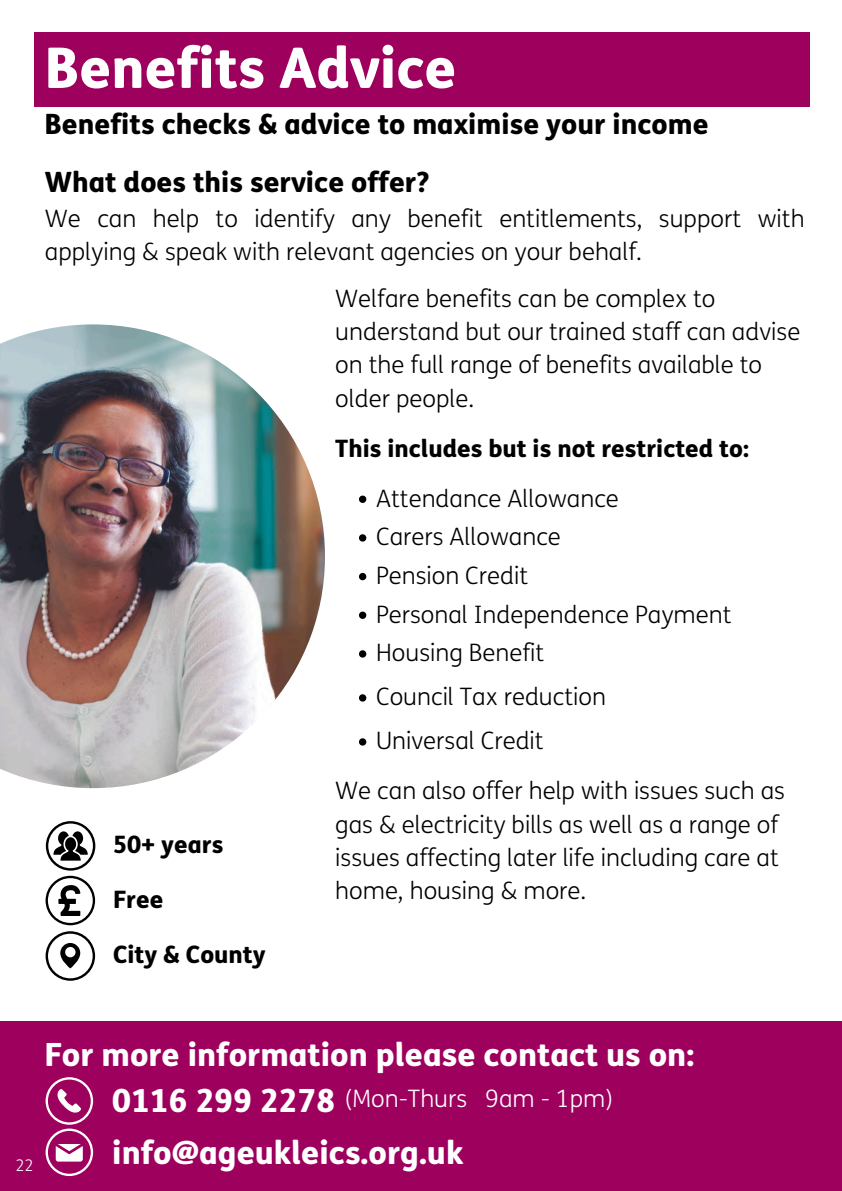
<style>
.page{position:relative;width:842px;height:1191px;background:#fff}
.page>*{position:absolute;margin:0;border:0;box-sizing:border-box;transform-origin:0 0}
.t1{font:800 56px "FS Me";color:#fff}
.t2{font:800 32px "FS Me";color:#fff}
.t3{font:800 28px "FS Me";color:#000}
.t4{font:300 24px/33.4px "FS Me";color:#000}
.t5{font:800 24px "FS Me";color:#000}
.t6{font:300 24px "FS Me";color:#fff}
.t7{font:300 16px "FS Me";color:#fff}
</style>
<div class="page">
<div style="left:0;top:1021px;width:842px;height:170px;background:#9e005e"></div>
<div style="left:34px;top:33px;width:775px;height:74px;background:#9e005e"></div>
<svg style="left:46px;top:1077px;width:47px;height:99px"></svg>
<svg style="left:46px;top:931px;width:49px;height:50px"></svg>
<svg style="left:46px;top:821px;width:49px;height:104px"></svg>
<svg style="left:359px;top:496px;width:7px;height:7px"></svg>
<svg style="left:359px;top:534px;width:7px;height:8px"></svg>
<svg style="left:359px;top:573px;width:7px;height:7px"></svg>
<svg style="left:359px;top:612px;width:7px;height:7px"></svg>
<svg style="left:359px;top:650px;width:7px;height:8px"></svg>
<svg style="left:359px;top:694px;width:7px;height:8px"></svg>
<svg style="left:359px;top:738px;width:7px;height:8px"></svg>
<img style="left:0;top:324px;width:325px;height:464px">
<p class="t1" style="left:44px;top:33px;width:413px">Benefits Advice</p>
<h3 class="t3" style="left:44px;top:106px;width:665px">Benefits checks &amp; advice to maximise your income</h3>
<h1 class="t3" style="left:44px;top:164px;width:386px">What does this service offer?</h1>
<h3 class="t4" style="left:45px;top:203px;width:761px">We can help to identify any benefit entitlements, support with applying &amp; speak with relevant agencies on your behalf.</h3>
<h4 class="t5" style="left:113px;top:830px;width:112px">50+ years</h4>
<h4 class="t5" style="left:113px;top:884px;width:52px">Free</h4>
<h4 class="t5" style="left:113px;top:940px;width:154px">City &amp; County</h4>
<p class="t4" style="left:335px;top:282px;width:466px">Welfare benefits can be complex to understand but our trained staff can advise on the full range of benefits available to older people.</p>
<h4 class="t5" style="left:335px;top:434px;width:415px">This includes but is not restricted to:</h4>
<p class="t4" style="left:376px;top:482px;width:244px">Attendance Allowance</p>
<p class="t4" style="left:376px;top:521px;width:186px">Carers Allowance</p>
<p class="t4" style="left:376px;top:559px;width:153px">Pension Credit</p>
<p class="t4" style="left:376px;top:598px;width:357px">Personal Independence Payment</p>
<p class="t4" style="left:376px;top:637px;width:170px">Housing Benefit</p>
<p class="t4" style="left:376px;top:681px;width:231px">Council Tax reduction</p>
<p class="t4" style="left:376px;top:725px;width:169px">Universal Credit</p>
<p class="t4" style="left:335px;top:775px;width:451px">We can also offer help with issues such as gas &amp; electricity bills as well as a range of issues affecting later life including care at home, housing &amp; more.</p>
<p class="t7" style="left:15px;top:1156px;width:20px">22</p>
<p class="t2" style="left:44px;top:1035px;width:651px">For more information please contact us on:</p>
<p class="t2" style="left:112px;top:1081px;width:224px">0116 299 2278</p>
<p class="t6" style="left:344px;top:1085px;width:270px">(Mon-Thurs 9am - 1pm)</p>
<p class="t2" style="left:112px;top:1132px;width:352px">info@ageukleics.org.uk</p>
</div>
